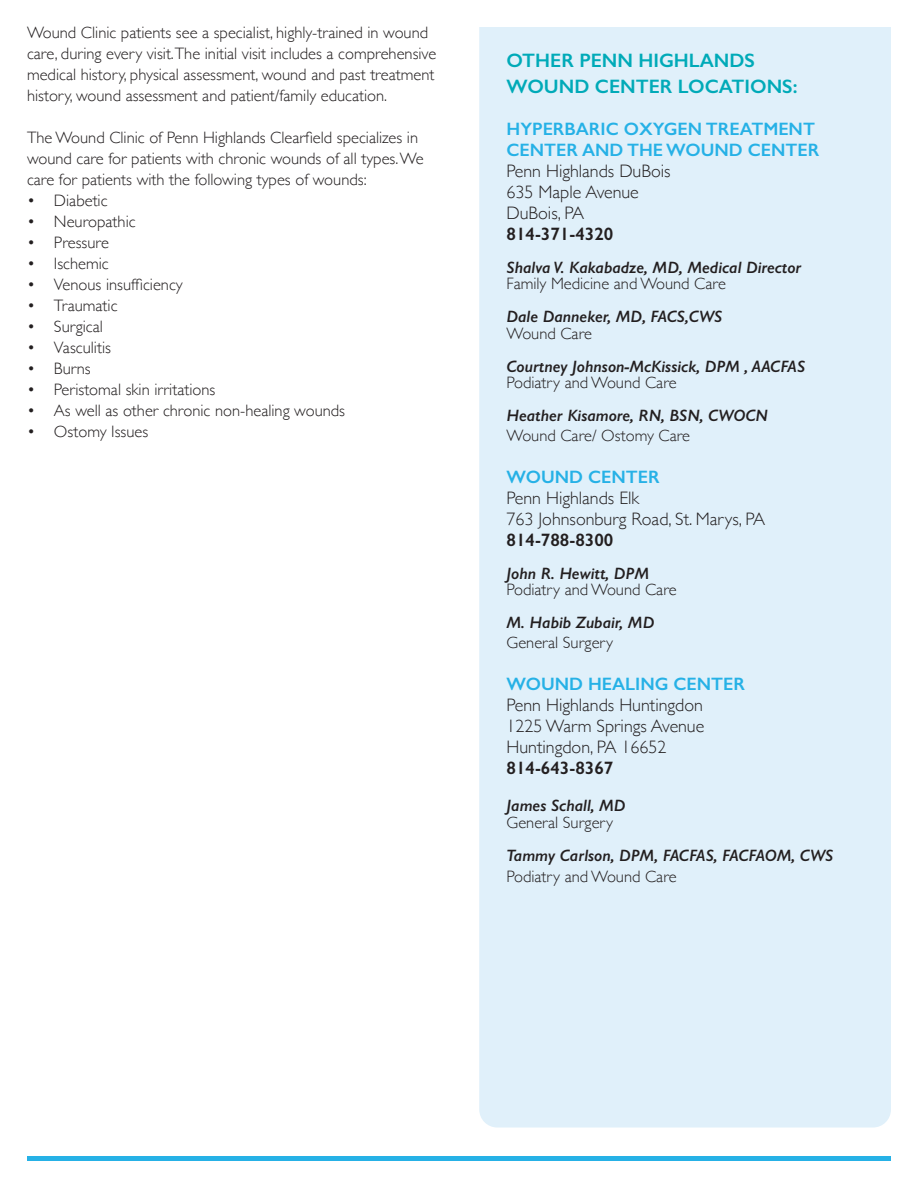
<style>
.page{position:relative;width:918px;height:1188px;background:#fff}
.page>*{position:absolute;margin:0;border:0;box-sizing:border-box;transform-origin:0 0}
.t1{font:600 19.5px/25.5px "Gill Sans";color:#00aab8}
.t2{font:300 18px/21px "Gill Sans";color:#231f20}
.t3{font:600 18px/21px "Gill Sans";color:#26b1e6}
.t4{font:600 18px "Gill Sans";color:#231f20}
.t5{font:300 16.5px/21px "Gill Sans";color:#231f20}
.t6{font:italic 600 16.5px "Gill Sans";color:#231f20}
</style>
<div class="page">
<div style="left:479px;top:27px;width:412px;height:1101px;background:#e0f0fa"></div>
<hr style="left:27px;top:1157px;width:864px;height:4px;background:#26b1e6">
<p class="t5" style="left:27px;top:22px;width:411px">Wound Clinic patients see a specialist, highly-trained in wound care, during every visit.The initial visit includes a comprehensive medical history, physical assessment, wound and past treatment history, wound assessment and patient/family education.</p>
<p class="t5" style="left:27px;top:127px;width:398px">The Wound Clinic of Penn Highlands Clearfield specializes in wound care for patients with chronic wounds of all types. We care for patients with the following types of wounds:</p>
<p class="t5" style="left:27px;top:190px;width:82px">• Diabetic</p>
<p class="t5" style="left:27px;top:211px;width:110px">• Neuropathic</p>
<p class="t5" style="left:27px;top:232px;width:83px">• Pressure</p>
<p class="t5" style="left:27px;top:253px;width:83px">• Ischemic</p>
<p class="t5" style="left:27px;top:274px;width:157px">• Venous insufficiency</p>
<p class="t5" style="left:27px;top:295px;width:92px">• Traumatic</p>
<p class="t5" style="left:27px;top:316px;width:77px">• Surgical</p>
<p class="t5" style="left:27px;top:337px;width:85px">• Vasculitis</p>
<p class="t5" style="left:27px;top:358px;width:65px">• Burns</p>
<p class="t5" style="left:27px;top:379px;width:190px">• Peristomal skin irritations</p>
<p class="t5" style="left:27px;top:400px;width:320px">• As well as other chronic non-healing wounds</p>
<p class="t5" style="left:27px;top:421px;width:123px">• Ostomy Issues</p>
<p class="t1" style="left:507px;top:48px;width:292px">OTHER PENN HIGHLANDS<br>WOUND CENTER LOCATIONS:</p>
<p class="t3" style="left:507px;top:118px;width:314px">HYPERBARIC OXYGEN TREATMENT<br>CENTER AND THE WOUND CENTER</p>
<p class="t2" style="left:507px;top:159px;width:166px">Penn Highlands DuBois<br>635 Maple Avenue<br>DuBois, PA</p>
<p class="t4" style="left:507px;top:223px;width:108px">814-371-4320</p>
<p class="t6" style="left:507px;top:257px;width:296px">Shalva V. Kakabadze, MD, Medical Director</p>
<p class="t5" style="left:507px;top:272px;width:221px">Family Medicine and Wound Care</p>
<p class="t6" style="left:507px;top:307px;width:217px">Dale Danneker, MD, FACS,CWS</p>
<p class="t5" style="left:507px;top:322px;width:87px">Wound Care</p>
<p class="t6" style="left:507px;top:356px;width:300px">Courtney Johnson-McKissick, DPM , AACFAS</p>
<p class="t5" style="left:507px;top:371px;width:172px">Podiatry and Wound Care</p>
<p class="t6" style="left:507px;top:406px;width:263px">Heather Kisamore, RN, BSN, CWOCN</p>
<p class="t5" style="left:507px;top:424px;width:185px">Wound Care/ Ostomy Care</p>
<p class="t3" style="left:507px;top:466px;width:155px">WOUND CENTER</p>
<p class="t2" style="left:507px;top:486px;width:260px">Penn Highlands Elk<br>763 Johnsonburg Road, St. Marys, PA</p>
<p class="t4" style="left:507px;top:529px;width:108px">814-788-8300</p>
<p class="t6" style="left:507px;top:563px;width:144px">John R. Hewitt, DPM</p>
<p class="t5" style="left:507px;top:578px;width:172px">Podiatry and Wound Care</p>
<p class="t6" style="left:507px;top:613px;width:149px">M. Habib Zubair, MD</p>
<p class="t5" style="left:507px;top:631px;width:108px">General Surgery</p>
<p class="t3" style="left:507px;top:673px;width:240px">WOUND HEALING CENTER</p>
<p class="t2" style="left:507px;top:693px;width:199px;text-align:justify">Penn Highlands Huntingdon 1225 Warm Springs Avenue Huntingdon, PA 16652</p>
<p class="t4" style="left:507px;top:757px;width:108px">814-643-8367</p>
<p class="t6" style="left:507px;top:796px;width:121px">James Schall, MD</p>
<p class="t5" style="left:507px;top:811px;width:108px">General Surgery</p>
<p class="t6" style="left:507px;top:845px;width:328px">Tammy Carlson, DPM, FACFAS, FACFAOM, CWS</p>
<p class="t5" style="left:507px;top:865px;width:172px">Podiatry and Wound Care</p>
</div>
